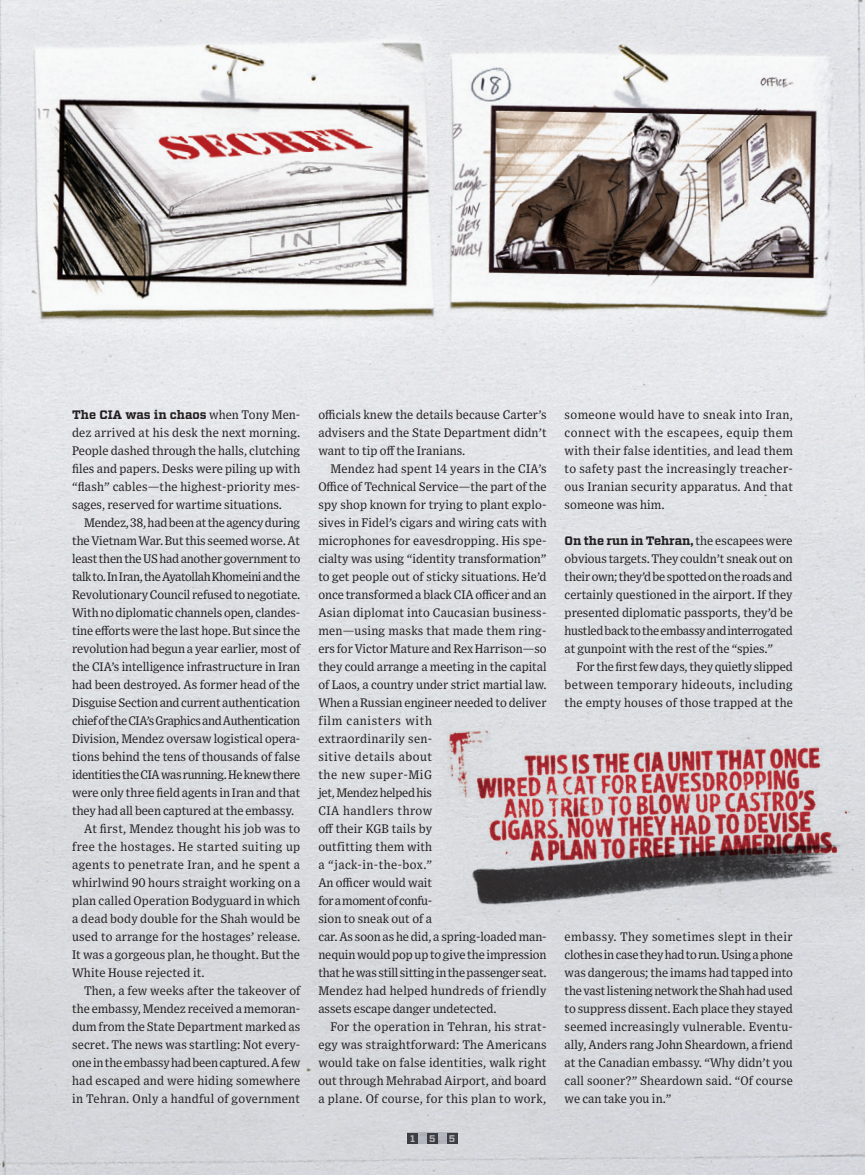
<style>
.page{position:relative;width:865px;height:1175px;background:#fff}
.page>*{position:absolute;margin:0;border:0;box-sizing:border-box;transform-origin:0 0}
.t1{font:12.15px/18px "Exchange Text";color:#231f20;text-align:justify}
.t2{font:12.15px "Exchange Text";letter-spacing:-.02em;color:#231f20}
.t3{font:12.15px "Exchange Text";letter-spacing:-.035em;color:#231f20}
.t4{font:12.15px "Exchange Text";letter-spacing:.03em;color:#231f20}
.t5{font:700 12.15px "Vitesse";color:#231f20}
.t6{font:12.15px "Exchange Text";letter-spacing:-.03em;color:#231f20}
.t7{font:12.15px "Exchange Text";letter-spacing:.02em;color:#231f20}
.t8{font:700 9.75px "Vitesse";color:#fff}
.s1{font-family:"Exchange Text";font-weight:400}
</style>
<div class="page">
<img style="left:0;top:0;width:864px;height:1175px">
<div style="left:427px;top:1133px;width:10px;height:10px;background:#3c3d41"></div>
<div style="left:446px;top:1133px;width:11px;height:10px;background:#3d3e43"></div>
<div style="left:407px;top:1133px;width:11px;height:10px;background:#3d3e43"></div>
<img style="left:442px;top:725px;width:49px;height:72px">
<img style="left:460px;top:728px;width:391px;height:92px">
<img style="left:450px;top:820px;width:414px;height:97px">
<p class="t5" style="left:72px;top:406px;width:230px">The CIA was in chaos <span class="s1">when Tony Men-</span></p>
<p class="t1" style="left:72px;top:422px;width:230px">dez arrived at his desk the next morning.<br>People dashed through the halls, clutching files and papers. Desks were piling up with “flash” cables—the highest-priority mes&shy;sages, reserved for wartime situations.</p>
<p class="t2" style="left:84px;top:513px;width:217px">Mendez, 38, had been at the agency during</p>
<p class="t1" style="left:72px;top:530px;width:229px">the Vietnam War. But this seemed worse. At</p>
<p class="t2" style="left:72px;top:549px;width:230px">least then the US had another government to</p>
<p class="t3" style="left:72px;top:567px;width:229px">talk to. In Iran, the Ayatollah Khomeini and the</p>
<p class="t1" style="left:72px;top:584px;width:230px">Revolutionary Council refused to negotiate.</p>
<p class="t1" style="left:72px;top:602px;width:230px">With no diplomatic channels open, clandes-</p>
<p class="t1" style="left:72px;top:620px;width:229px">tine efforts were the last hope. But since the</p>
<p class="t1" style="left:72px;top:638px;width:230px">revolution had begun a year earlier, most of</p>
<p class="t1" style="left:72px;top:656px;width:229px">the CIA’s intelligence infrastructure in Iran</p>
<p class="t1" style="left:72px;top:674px;width:229px">had been destroyed. As former head of the</p>
<p class="t2" style="left:72px;top:693px;width:229px">Disguise Section and current authentication</p>
<p class="t3" style="left:72px;top:711px;width:229px">chief of the CIA’s Graphics and Authentication</p>
<p class="t1" style="left:72px;top:728px;width:230px">Division, Mendez oversaw logistical opera-</p>
<p class="t1" style="left:72px;top:746px;width:229px">tions behind the tens of thousands of false</p>
<p class="t6" style="left:72px;top:765px;width:230px">identities the CIA was running. He knew there</p>
<p class="t1" style="left:72px;top:782px;width:230px">were only three field agents in Iran and that</p>
<p class="t1" style="left:72px;top:800px;width:223px">they had all been captured at the embassy.</p>
<p class="t1" style="left:84px;top:818px;width:217px">At first, Mendez thought his job was to</p>
<p class="t4" style="left:72px;top:837px;width:230px">free the hostages. He started suiting up</p>
<p class="t4" style="left:72px;top:855px;width:229px">agents to penetrate Iran, and he spent a</p>
<p class="t1" style="left:72px;top:872px;width:229px">whirlwind 90 hours straight working on a</p>
<p class="t1" style="left:72px;top:890px;width:229px">plan called Operation Bodyguard in which</p>
<p class="t1" style="left:72px;top:908px;width:230px">a dead body double for the Shah would be</p>
<p class="t1" style="left:72px;top:926px;width:230px">used to arrange for the hostages’ release.</p>
<p class="t1" style="left:72px;top:944px;width:229px">It was a gorgeous plan, he thought. But the</p>
<p class="t1" style="left:72px;top:962px;width:134px">White House rejected it.</p>
<p class="t1" style="left:84px;top:980px;width:218px">Then, a few weeks after the takeover of</p>
<p class="t1" style="left:72px;top:998px;width:230px">the embassy, Mendez received a memoran-</p>
<p class="t1" style="left:72px;top:1016px;width:230px">dum from the State Department marked as</p>
<p class="t1" style="left:72px;top:1034px;width:230px">secret. The news was startling: Not every-</p>
<p class="t2" style="left:72px;top:1053px;width:229px">one in the embassy had been captured. A few</p>
<p class="t1" style="left:72px;top:1070px;width:229px">had escaped and were hiding somewhere</p>
<p class="t7" style="left:72px;top:1089px;width:229px">in Tehran. Only a handful of government</p>
<p class="t1" style="left:318px;top:404px;width:230px">officials knew the details because Carter’s advisers and the State Department didn’t want to tip off the Iranians.</p>
<p class="t1" style="left:318px;top:458px;width:230px;text-align:left;text-indent:12px">Mendez had spent 14 years in the CIA’s Office of Technical Service—the part of the spy shop known for trying to plant explo&shy;sives in Fidel’s cigars and wiring cats with microphones for eavesdropping. His spe&shy;cialty was using “identity transformation” to get people out of sticky situations. He’d once transformed a black CIA officer and an Asian diplomat into Caucasian business&shy;men—using masks that made them ring&shy;ers for Victor Mature and Rex Harrison—so they could arrange a meeting in the capital of Laos, a country under strict martial law.<br>When a Russian engineer needed to deliver film canisters with<br>extraordinarily sen-<br>sitive details about<br>the new super-MiG<br>jet, Mendez helped his<br>CIA handlers throw<br>off their KGB tails by<br>outfitting them with<br>a “jack-in-the-box.”<br>An officer would wait<br>for a moment of confu-<br>sion to sneak out of a<br>car. As soon as he did, a spring-loaded man&shy;nequin would pop up to give the impression that he was still sitting in the passenger seat.<br>Mendez had helped hundreds of friendly assets escape danger undetected.</p>
<p class="t1" style="left:318px;top:1016px;width:230px;text-indent:12px">For the operation in Tehran, his strat&shy;egy was straightforward: The Americans would take on false identities, walk right out through Mehrabad Airport, and board a plane. Of course, for this plan to work,</p>
<p class="t8" style="left:410px;top:1131px;width:6px">1</p>
<p class="t8" style="left:429px;top:1131px;width:8px">5</p>
<p class="t8" style="left:448px;top:1131px;width:8px">5</p>
<p class="t1" style="left:564px;top:404px;width:230px">someone would have to sneak into Iran, connect with the escapees, equip them with their false identities, and lead them to safety past the increasingly treacher&shy;ous Iranian security apparatus. And that someone was him.</p>
<p class="t5" style="left:564px;top:532px;width:229px">On the run in Tehran, <span class="s1">the escapees were</span></p>
<p class="t1" style="left:564px;top:548px;width:230px">obvious targets. They couldn’t sneak out on their own; they’d be spotted on the roads and certainly questioned in the airport. If they presented diplomatic passports, they’d be hustled back to the embassy and interrogated at gunpoint with the rest of the “spies.”</p>
<p class="t1" style="left:564px;top:656px;width:230px;text-indent:12px">For the first few days, they quietly slipped between temporary hideouts, including the empty houses of those trapped at the</p>
<p class="t1" style="left:564px;top:926px;width:230px">embassy. They sometimes slept in their clothes in case they had to run. Using a phone was dangerous; the imams had tapped into the vast listening network the Shah had used to suppress dissent. Each place they stayed seemed increasingly vulnerable. Eventu&shy;ally, Anders rang John Sheardown, a friend at the Canadian embassy. “Why didn’t you call sooner?” Sheardown said. “Of course we can take you in.”</p>
</div>
